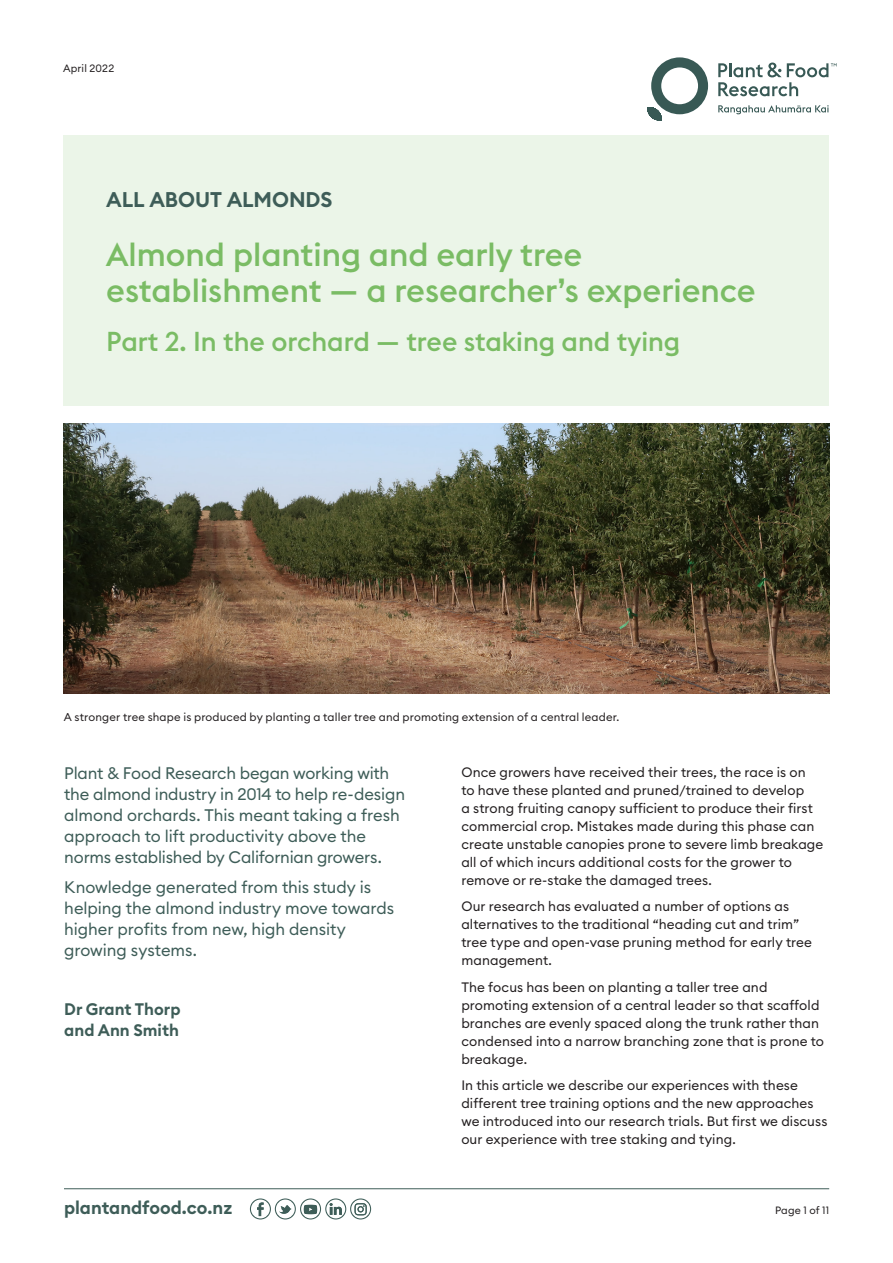
<style>
.page{position:relative;width:893px;height:1263px;background:#fff}
.page>*{position:absolute;margin:0;border:0;box-sizing:border-box;transform-origin:0 0}
.Heading_green{font:500 33px/36px "Euclid Flex";color:#7abc64}
.Heading_green-2{font:500 27px "Euclid Flex";color:#7abc64}
.t1{font:600 21px "Euclid Circular B";letter-spacing:-.005em;color:#3e5d58}
.t2{font:600 18px "Euclid Circular B";color:#3e5d58}
.Intro_2{font:16.5px/21px "Euclid Circular B";letter-spacing:-.005em;color:#3e5d58}
.Intro_1{font:600 16.5px/21px "Euclid Circular B";color:#3e5d58}
.Body{font:13.5px/18px "Euclid Circular B";letter-spacing:.005em;color:#231f20}
.Caption_2{font:11.25px "Euclid Circular B";letter-spacing:.015em;color:#231f20}
.t3{font:10.5px "Euclid Circular B";letter-spacing:.015em;color:#231f20}
</style>
<div class="page">
<div style="left:64px;top:136px;width:765px;height:270px;background:#ebf5e8"></div>
<svg style="left:647px;top:57px;width:61px;height:64px"></svg>
<svg style="left:718px;top:105px;width:111px;height:9px"></svg>
<svg style="left:718px;top:63px;width:119px;height:33px"></svg>
<hr style="left:64px;top:1188px;width:765px;height:1px;background:#3e5d58">
<svg style="left:250px;top:1198px;width:121px;height:21px"></svg>
<img style="left:64px;top:424px;width:765px;height:270px">
<p class="t3" style="left:63px;top:62px;width:53px">April 2022</p>
<h3 class="t1" style="left:106px;top:186px;width:228px">ALL ABOUT ALMONDS</h3>
<p class="Heading_green" style="left:106px;top:237px;width:651px">Almond planting and early tree establishment — a researcher’s experience</p>
<p class="Heading_green-2" style="left:106px;top:326px;width:575px">Part 2. In the orchard — tree staking and tying</p>
<p class="Caption_2" style="left:64px;top:710px;width:557px">A stronger tree shape is produced by planting a taller tree and promoting extension of a central leader.</p>
<p class="Intro_2" style="left:64px;top:763px;width:342px">Plant &amp; Food Research began working with the almond industry in 2014 to help re-design almond orchards. This meant taking a fresh approach to lift productivity above the norms established by Californian growers.</p>
<p class="Intro_2" style="left:64px;top:876px;width:331px">Knowledge generated from this study is helping the almond industry move towards higher profits from new, high density growing systems.</p>
<p class="Intro_1" style="left:64px;top:998px;width:118px">Dr Grant Thorp and Ann Smith</p>
<h3 class="t2" style="left:64px;top:1196px;width:170px">plantandfood.co.nz</h3>
<p class="Body" style="left:461px;top:763px;width:363px">Once growers have received their trees, the race is on<br>to have these planted and pruned/trained to develop<br>a strong fruiting canopy sufficient to produce their first commercial crop. Mistakes made during this phase can create unstable canopies prone to severe limb breakage all of which incurs additional costs for the grower to remove or re-stake the damaged trees.</p>
<p class="Body" style="left:461px;top:897px;width:352px">Our research has evaluated a number of options as alternatives to the traditional “heading cut and trim” tree type and open-vase pruning method for early tree management.</p>
<p class="Body" style="left:461px;top:978px;width:364px">The focus has been on planting a taller tree and promoting extension of a central leader so that scaffold branches are evenly spaced along the trunk rather than condensed into a narrow branching zone that is prone to breakage.</p>
<p class="Body" style="left:461px;top:1076px;width:368px">In this article we describe our experiences with these different tree training options and the new approaches we introduced into our research trials. But first we discuss our experience with tree staking and tying.</p>
<p class="t3" style="left:775px;top:1203px;width:56px">Page 1 of 11</p>
</div>
